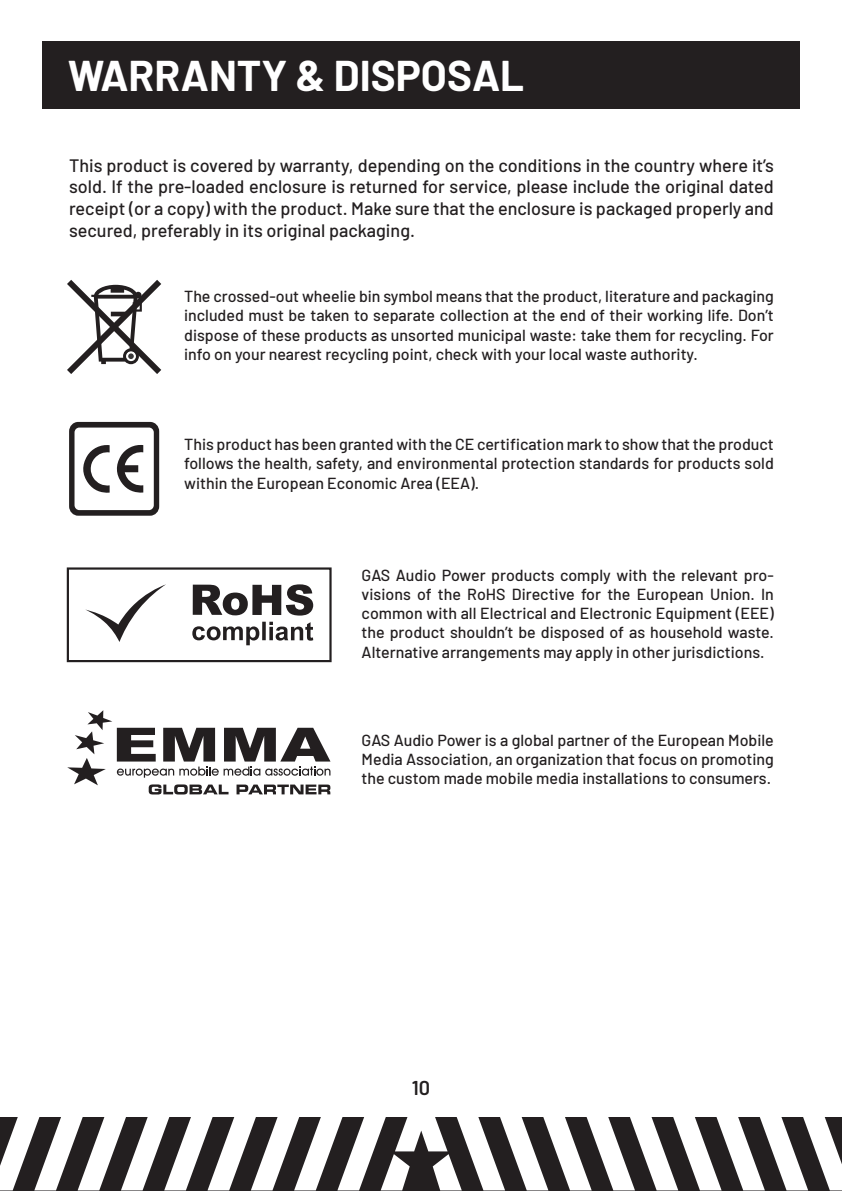
<style>
.page{position:relative;width:842px;height:1191px;background:#fff}
.page>*{position:absolute;margin:0;border:0;box-sizing:border-box;transform-origin:0 0}
.t1{font:700 42px "Barlow";color:#fff}
.t2{font:600 20px "Barlow";color:#231f20}
.t3{font:500 18px/21.6px "Barlow";color:#231f20;text-align:justify}
.t4{font:500 16px/19.2px "Barlow";color:#231f20;text-align:justify}
</style>
<div class="page">
<div style="left:43px;top:42px;width:757px;height:67px;background:#231f20"></div>
<svg style="left:69px;top:422px;width:90px;height:94px"></svg>
<div style="left:67px;top:567px;width:265px;height:95px;background:#fff;border:2px solid #231f20"></div>
<svg style="left:193px;top:584px;width:120px;height:31px"></svg>
<svg style="left:192px;top:626px;width:67px;height:19px"></svg>
<svg style="left:262px;top:621px;width:4px;height:19px"></svg>
<svg style="left:269px;top:621px;width:44px;height:19px"></svg>
<svg style="left:85px;top:584px;width:81px;height:58px"></svg>
<svg style="left:67px;top:710px;width:263px;height:84px"></svg>
<svg style="left:67px;top:280px;width:95px;height:94px"></svg>
<svg style="left:0;top:1117px;width:842px;height:73px"></svg>
<h1 class="t1" style="left:68px;top:45px;width:458px">WARRANTY &amp; DISPOSAL</h1>
<p class="t3" style="left:69px;top:153px;width:706px">This product is covered by warranty, depending on the conditions in the country where it’s sold. If the pre-loaded enclosure is returned for service, please include the original dated receipt (or a copy) with the product. Make sure that the enclosure is packaged properly and secured, preferably in its original packaging.</p>
<p class="t4" style="left:184px;top:285px;width:591px">The crossed-out wheelie bin symbol means that the product, literature and packaging included must be taken to separate collection at the end of their working life. Don’t dispose of these products as unsorted municipal waste: take them for recycling. For info on your nearest recycling point, check with your local waste authority.</p>
<p class="t4" style="left:184px;top:433px;width:591px">This product has been granted with the CE certification mark to show that the product follows the health, safety, and environmental protection standards for products sold within the European Economic Area (EEA).</p>
<p class="t4" style="left:362px;top:564px;width:414px">GAS Audio Power products comply with the relevant pro&shy;visions of the RoHS Directive for the European Union. In common with all Electrical and Electronic Equipment (EEE) the product shouldn’t be disposed of as household waste.<br>Alternative arrangements may apply in other jurisdictions.</p>
<p class="t4" style="left:362px;top:729px;width:414px">GAS Audio Power is a global partner of the European Mobile Media Association, an organization that focus on promoting the custom made mobile media installations to consumers.</p>
<p class="t2" style="left:412px;top:1072px;width:20px">10</p>
</div>
